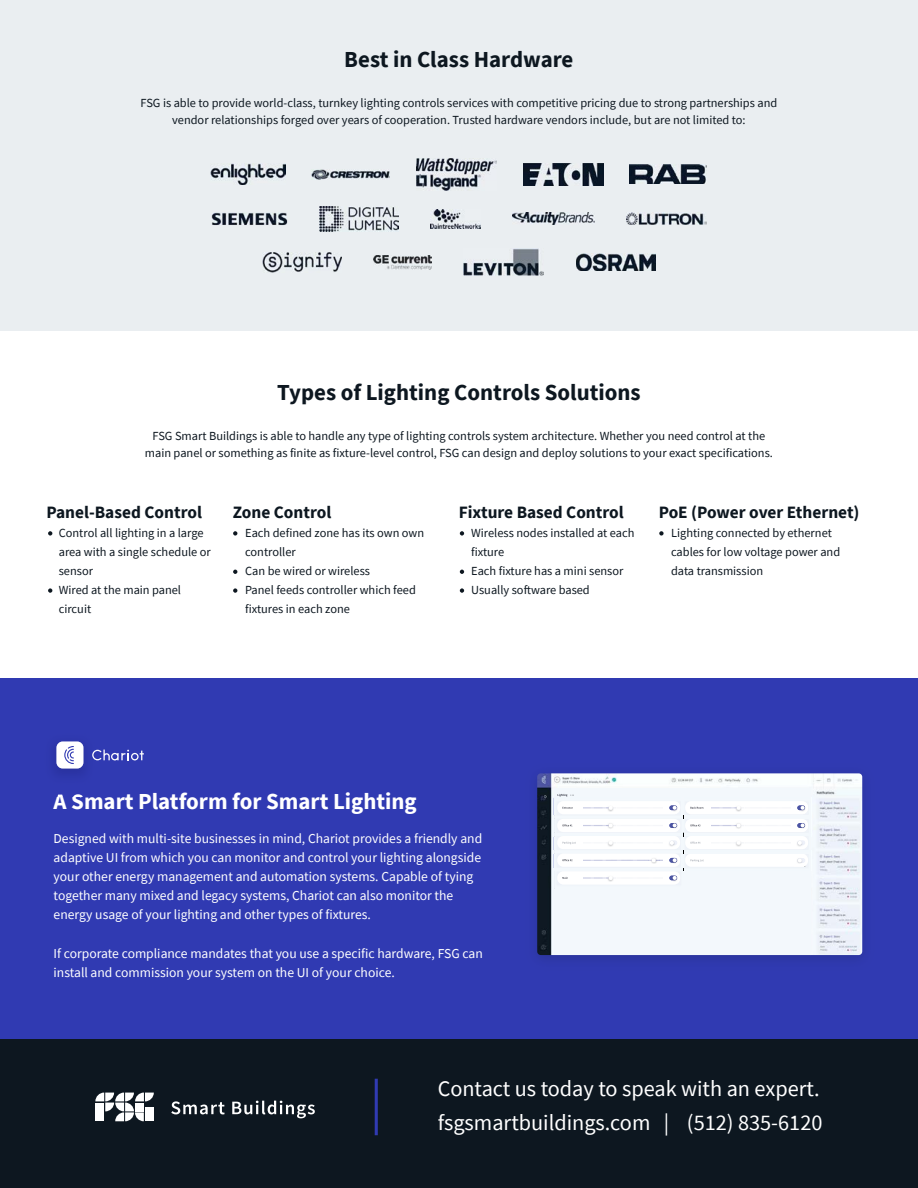
<style>
.page{position:relative;width:918px;height:1188px;background:#fff}
.page>*{position:absolute;margin:0;border:0;box-sizing:border-box;transform-origin:0 0}
.t1{font:700 22.8px "Source Sans Pro";color:#0d1720}
.t2{font:700 22.8px "Source Sans Pro";color:#fff}
.t3{font:22.2px/33.5px "Source Sans Pro";color:#fff}
.t4{font:700 17.25px "Source Sans Pro";color:#0d1720}
.t5{font:13.65px/19.2px "Source Sans Pro";color:#fff}
.t6{font:12.3px/19.2px "Source Sans Pro";color:#0d1720}
</style>
<div class="page">
<div style="left:0;top:0;width:918px;height:331px;background:#eaeef1"></div>
<div style="left:0;top:678px;width:918px;height:363px;background:#303ab2"></div>
<div style="left:0;top:1040px;width:918px;height:148px;background:#0d1720"></div>
<hr style="left:375px;top:1079px;width:3px;height:56px;background:#303ab2">
<svg style="left:95px;top:1093px;width:59px;height:28px"></svg>
<svg style="left:171px;top:1101px;width:54px;height:13px"></svg>
<svg style="left:232px;top:1101px;width:83px;height:17px"></svg>
<img style="left:263px;top:252px;width:79px;height:20px">
<img style="left:374px;top:255px;width:57px;height:14px">
<img style="left:463px;top:249px;width:80px;height:27px">
<img style="left:576px;top:253px;width:79px;height:18px">
<img style="left:211px;top:164px;width:74px;height:21px">
<img style="left:312px;top:169px;width:78px;height:10px">
<img style="left:417px;top:158px;width:79px;height:32px">
<img style="left:523px;top:163px;width:80px;height:22px">
<img style="left:630px;top:165px;width:77px;height:19px">
<img style="left:211px;top:212px;width:76px;height:13px">
<img style="left:319px;top:206px;width:79px;height:25px">
<img style="left:430px;top:210px;width:50px;height:18px">
<img style="left:512px;top:213px;width:82px;height:12px">
<img style="left:626px;top:213px;width:80px;height:12px">
<svg style="left:48px;top:531px;width:4px;height:5px"></svg>
<svg style="left:48px;top:588px;width:4px;height:5px"></svg>
<svg style="left:233px;top:531px;width:4px;height:5px"></svg>
<svg style="left:233px;top:588px;width:4px;height:5px"></svg>
<svg style="left:233px;top:570px;width:4px;height:4px"></svg>
<svg style="left:460px;top:531px;width:4px;height:5px"></svg>
<svg style="left:460px;top:588px;width:4px;height:5px"></svg>
<svg style="left:460px;top:570px;width:4px;height:4px"></svg>
<svg style="left:659px;top:531px;width:5px;height:5px"></svg>
<img style="left:536px;top:776px;width:328px;height:184px">
<img style="left:537px;top:773px;width:325px;height:182px">
<svg style="left:554px;top:788px;width:258px;height:167px;background:#f5f8fb"></svg>
<img style="left:54px;top:748px;width:51px;height:26px">
<img style="left:57px;top:794px;width:26px;height:3px">
<div style="left:56px;top:741px;width:28px;height:28px;background:#fff;border-radius:6px"></div>
<svg style="left:64px;top:746px;width:10px;height:18px"></svg>
<svg style="left:92px;top:750px;width:52px;height:10px"></svg>
<h1 class="t1" style="left:344px;top:44px;width:231px">Best in Class Hardware</h1>
<p class="t6" style="left:140px;top:94px;width:638px;line-height:17.2px;text-align:center">FSG is able to provide world-class, turnkey lighting controls services with competitive pricing due to strong partnerships and vendor relationships forged over years of cooperation. Trusted hardware vendors include, but are not limited to:</p>
<h1 class="t1" style="left:277px;top:377px;width:365px">Types of Lighting Controls Solutions</h1>
<p class="t6" style="left:145px;top:427px;width:630px;line-height:17.2px;text-align:center">FSG Smart Buildings is able to handle any type of lighting controls system architecture. Whether you need control at the main panel or something as finite as fixture-level control, FSG can design and deploy solutions to your exact specifications.</p>
<h3 class="t4" style="left:46px;top:500px;width:157px">Panel-Based Control</h3>
<p class="t6" style="left:59px;top:523px;width:154px">Control all lighting in a large area with a single schedule or sensor<br>Wired at the main panel circuit</p>
<h3 class="t4" style="left:233px;top:500px;width:100px">Zone Control</h3>
<p class="t6" style="left:245px;top:523px;width:181px">Each defined zone has its own own controller<br>Can be wired or wireless<br>Panel feeds controller which feed fixtures in each zone</p>
<h3 class="t4" style="left:459px;top:500px;width:166px">Fixture Based Control</h3>
<p class="t6" style="left:471px;top:523px;width:165px">Wireless nodes installed at each fixture<br>Each fixture has a mini sensor<br>Usually software based</p>
<h3 class="t4" style="left:659px;top:500px;width:202px">PoE (Power over Ethernet)</h3>
<p class="t6" style="left:671px;top:523px;width:171px">Lighting connected by ethernet cables for low voltage power and data transmission</p>
<h1 class="t2" style="left:54px;top:786px;width:365px">A Smart Platform for Smart Lighting</h1>
<p class="t5" style="left:54px;top:828px;width:430px">Designed with multi-site businesses in mind, Chariot provides a friendly and adaptive UI from which you can monitor and control your lighting alongside your other energy management and automation systems. Capable of tying together many mixed and legacy systems, Chariot can also monitor the energy usage of your lighting and other types of fixtures.</p>
<p class="t5" style="left:54px;top:943px;width:431px">If corporate compliance mandates that you use a specific hardware, FSG can install and commission your system on the UI of your choice.</p>
<h2 class="t3" style="left:438px;top:1072px;width:386px">Contact us today to speak with an expert. fsgsmartbuildings.com | (512) 835-6120</h2>
</div>
